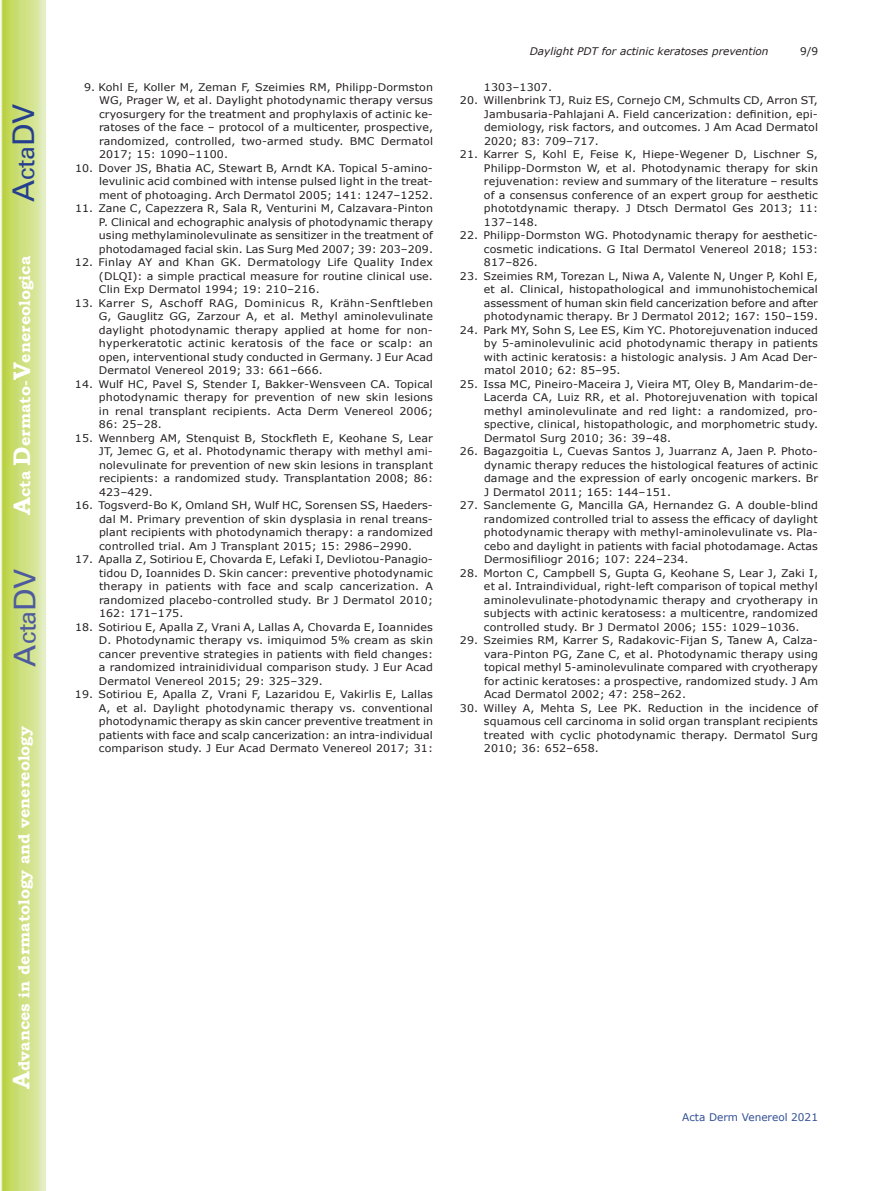
<style>
.page{position:relative;width:893px;height:1191px;background:#fff}
.page>*{position:absolute;margin:0;border:0;box-sizing:border-box;transform-origin:0 0}
.t1{font:30px "Univers";color:#4d5a9e}
.t2{font:30px "Univers";color:#253f8e}
.t3{font:700 15.75px "Bookman Old Style";color:#fff}
.t4{font:10.5px/13.5px "Verdana";letter-spacing:.01em;color:#231f20;text-align:justify;scale:1.05 1}
.t5{font:italic 10.5px "Verdana";color:#231f20}
.t6{font:10.5px "Verdana";color:#324f95}
.t7{font:10.5px "Verdana";letter-spacing:.01em;color:#231f20}
.s1{font-size:24px}
</style>
<div class="page">
<svg style="left:1px;top:0;width:45px;height:1191px;background:#cfe084"></svg>
<h1 class="t2" style="left:6px;top:202px;width:100px;rotate:-90deg">A<span class="s1">cta</span>DV</h1>
<h2 class="t3" style="left:15px;top:515px;width:260px;rotate:-90deg"><span class="s1">A</span>cta <span class="s1">D</span>ermato-<span class="s1">V</span>enereologica</h2>
<h1 class="t1" style="left:7px;top:666px;width:100px;rotate:-90deg">A<span class="s1">cta</span>DV</h1>
<h2 class="t3" style="left:15px;top:1088px;width:364px;rotate:-90deg"><span class="s1">A</span>dvances in dermatology and venereology</h2>
<p class="t4" style="left:99px;top:80px;width:320px;text-indent:-15px">9. Kohl E, Koller M, Zeman F, Szeimies RM, Philipp-Dormston WG, Prager W, et al. Daylight photodynamic therapy versus cryosurgery for the treatment and prophylaxis of actinic ke&shy;ratoses of the face – protocol of a multicenter, prospective, randomized, controlled, two-armed study. BMC Dermatol 2017; 15: 1090–1100.</p>
<p class="t4" style="left:99px;top:161px;width:320px;text-indent:-24px">10. Dover JS, Bhatia AC, Stewart B, Arndt KA. Topical 5-amino&shy;levulinic acid combined with intense pulsed light in the treat&shy;ment of photoaging. Arch Dermatol 2005; 141: 1247–1252.</p>
<p class="t4" style="left:99px;top:202px;width:320px;text-indent:-24px">11. Zane C, Capezzera R, Sala R, Venturini M, Calzavara-Pinton P. Clinical and echographic analysis of photodynamic therapy using methylaminolevulinate as sensitizer in the treatment of photodamaged facial skin. Las Surg Med 2007; 39: 203–209.</p>
<p class="t4" style="left:99px;top:256px;width:320px;text-indent:-24px">12. Finlay AY and Khan GK. Dermatology Life Quality Index (DLQI): a simple practical measure for routine clinical use.<br>Clin Exp Dermatol 1994; 19: 210–216.</p>
<p class="t4" style="left:99px;top:296px;width:320px;text-indent:-24px">13. Karrer S, Aschoff RAG, Dominicus R, Krähn-Senftleben G, Gauglitz GG, Zarzour A, et al. Methyl aminolevulinate daylight photodynamic therapy applied at home for non&shy;hyperkeratotic actinic keratosis of the face or scalp: an open, interventional study conducted in Germany. J Eur Acad Dermatol Venereol 2019; 33: 661–666.</p>
<p class="t4" style="left:99px;top:377px;width:320px;text-indent:-24px">14. Wulf HC, Pavel S, Stender I, Bakker-Wensveen CA. Topical photodynamic therapy for prevention of new skin lesions in renal transplant recipients. Acta Derm Venereol 2006; 86: 25–28.</p>
<p class="t4" style="left:99px;top:431px;width:320px;text-indent:-24px">15. Wennberg AM, Stenquist B, Stockfleth E, Keohane S, Lear JT, Jemec G, et al. Photodynamic therapy with methyl ami&shy;nolevulinate for prevention of new skin lesions in transplant recipients: a randomized study. Transplantation 2008; 86:<br>423–429.</p>
<p class="t4" style="left:99px;top:499px;width:320px;text-indent:-24px">16. Togsverd-Bo K, Omland SH, Wulf HC, Sorensen SS, Haeders&shy;dal M. Primary prevention of skin dysplasia in renal treans&shy;plant recipients with photodynamich therapy: a randomized controlled trial. Am J Transplant 2015; 15: 2986–2990.</p>
<p class="t4" style="left:99px;top:553px;width:320px;text-indent:-24px">17. Apalla Z, Sotiriou E, Chovarda E, Lefaki I, Devliotou-Panagio&shy;tidou D, Ioannides D. Skin cancer: preventive photodynamic therapy in patients with face and scalp cancerization. A randomized placebo-controlled study. Br J Dermatol 2010; 162: 171–175.</p>
<p class="t4" style="left:99px;top:620px;width:320px;text-indent:-24px">18. Sotiriou E, Apalla Z, Vrani A, Lallas A, Chovarda E, Ioannides D. Photodynamic therapy vs. imiquimod 5% cream as skin cancer preventive strategies in patients with field changes: a randomized intrainidividual comparison study. J Eur Acad Dermatol Venereol 2015; 29: 325–329.</p>
<p class="t4" style="left:99px;top:688px;width:320px;text-indent:-24px">19. Sotiriou E, Apalla Z, Vrani F, Lazaridou E, Vakirlis E, Lallas A, et al. Daylight photodynamic therapy vs. conventional photodynamic therapy as skin cancer preventive treatment in patients with face and scalp cancerization: an intra-individual comparison study. J Eur Acad Dermato Venereol 2017; 31:</p>
<p class="t5" style="left:530px;top:44px;width:240px">Daylight PDT for actinic keratoses prevention</p>
<p class="t7" style="left:800px;top:44px;width:20px">9/9</p>
<p class="t4" style="left:484px;top:80px;width:66px">1303–1307.</p>
<p class="t4" style="left:484px;top:94px;width:320px;text-indent:-24px">20. Willenbrink TJ, Ruiz ES, Cornejo CM, Schmults CD, Arron ST, Jambusaria-Pahlajani A. Field cancerization: definition, epi&shy;demiology, risk factors, and outcomes. J Am Acad Dermatol 2020; 83: 709–717.</p>
<p class="t4" style="left:484px;top:148px;width:320px;text-indent:-24px">21. Karrer S, Kohl E, Feise K, Hiepe-Wegener D, Lischner S, Philipp-Dormston W, et al. Photodynamic therapy for skin rejuvenation: review and summary of the literature – results of a consensus conference of an expert group for aesthetic phototdynamic therapy. J Dtsch Dermatol Ges 2013; 11:<br>137–148.</p>
<p class="t4" style="left:484px;top:229px;width:320px;text-indent:-24px">22. Philipp-Dormston WG. Photodynamic therapy for aesthetic&shy;cosmetic indications. G Ital Dermatol Venereol 2018; 153:<br>817–826.</p>
<p class="t4" style="left:484px;top:269px;width:320px;text-indent:-24px">23. Szeimies RM, Torezan L, Niwa A, Valente N, Unger P, Kohl E, et al. Clinical, histopathological and immunohistochemical assessment of human skin field cancerization before and after photodynamic therapy. Br J Dermatol 2012; 167: 150–159.</p>
<p class="t4" style="left:484px;top:323px;width:320px;text-indent:-24px">24. Park MY, Sohn S, Lee ES, Kim YC. Photorejuvenation induced by 5-aminolevulinic acid photodynamic therapy in patients with actinic keratosis: a histologic analysis. J Am Acad Der&shy;matol 2010; 62: 85–95.</p>
<p class="t4" style="left:484px;top:377px;width:320px;text-indent:-24px">25. Issa MC, Pineiro-Maceira J, Vieira MT, Oley B, Mandarim-de-Lacerda CA, Luiz RR, et al. Photorejuvenation with topical methyl aminolevulinate and red light: a randomized, pro&shy;spective, clinical, histopathologic, and morphometric study.<br>Dermatol Surg 2010; 36: 39–48.</p>
<p class="t4" style="left:484px;top:445px;width:320px;text-indent:-24px">26. Bagazgoitia L, Cuevas Santos J, Juarranz A, Jaen P. Photo&shy;dynamic therapy reduces the histological features of actinic damage and the expression of early oncogenic markers. Br J Dermatol 2011; 165: 144–151.</p>
<p class="t4" style="left:484px;top:499px;width:320px;text-indent:-24px">27. Sanclemente G, Mancilla GA, Hernandez G. A double-blind randomized controlled trial to assess the efficacy of daylight photodynamic therapy with methyl-aminolevulinate vs. Pla&shy;cebo and daylight in patients with facial photodamage. Actas Dermosifiliogr 2016; 107: 224–234.</p>
<p class="t4" style="left:484px;top:566px;width:320px;text-indent:-24px">28. Morton C, Campbell S, Gupta G, Keohane S, Lear J, Zaki I, et al. Intraindividual, right-left comparison of topical methyl aminolevulinate-photodynamic therapy and cryotherapy in subjects with actinic keratosess: a multicentre, randomized controlled study. Br J Dermatol 2006; 155: 1029–1036.</p>
<p class="t4" style="left:484px;top:634px;width:320px;text-indent:-24px">29. Szeimies RM, Karrer S, Radakovic-Fijan S, Tanew A, Calza&shy;vara-Pinton PG, Zane C, et al. Photodynamic therapy using topical methyl 5-aminolevulinate compared with cryotherapy for actinic keratoses: a prospective, randomized study. J Am Acad Dermatol 2002; 47: 258–262.</p>
<p class="t4" style="left:484px;top:701px;width:320px;text-indent:-24px">30. Willey A, Mehta S, Lee PK. Reduction in the incidence of squamous cell carcinoma in solid organ transplant recipients treated with cyclic photodynamic therapy. Dermatol Surg 2010; 36: 652–658.</p>
<p class="t6" style="left:682px;top:1110px;width:137px">Acta Derm Venereol 2021</p>
</div>
